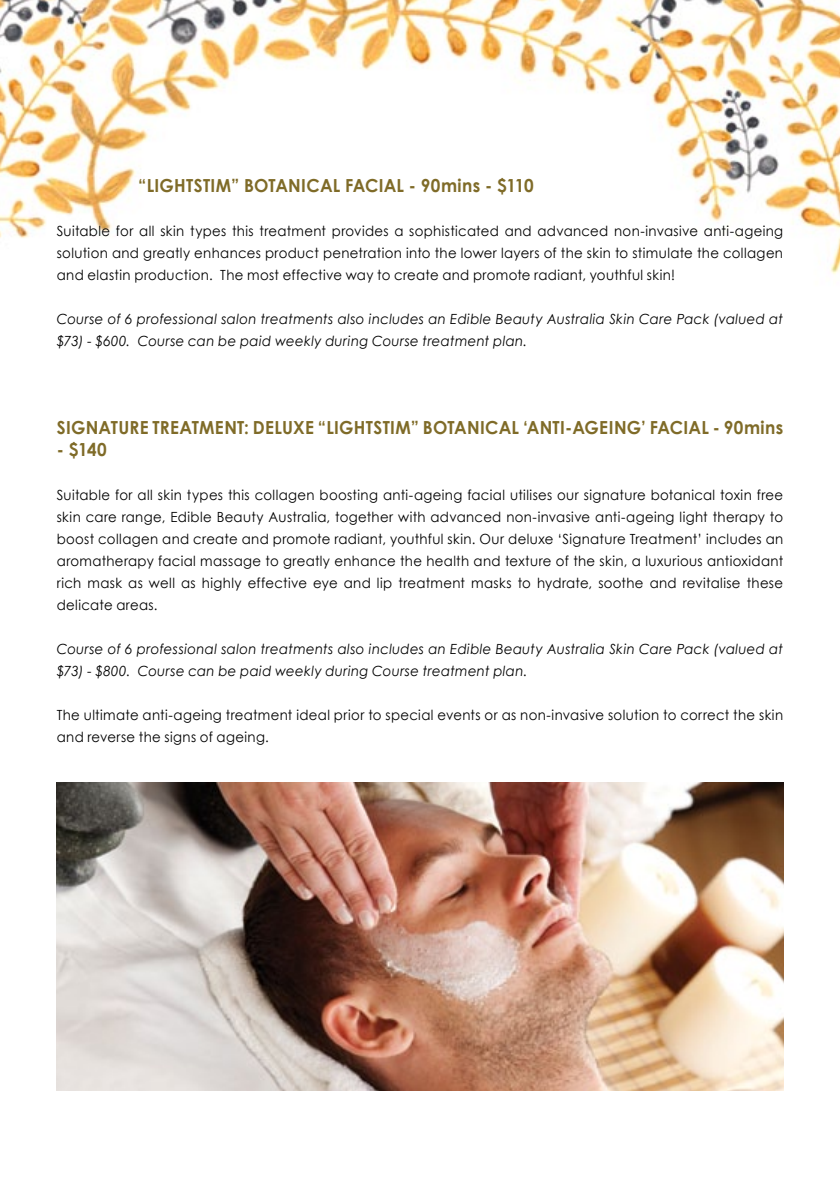
<style>
.page{position:relative;width:840px;height:1191px;background:#fff}
.page>*{position:absolute;margin:0;border:0;box-sizing:border-box;transform-origin:0 0}
.t1{font:700 18px "Century Gothic";letter-spacing:.01em;color:#7f6b28;scale:.95 1}
.t2{font:14px/22px "Century Gothic";letter-spacing:.025em;color:#000;text-align:justify;scale:.95 1}
.t3{font:italic 14px/22px "Century Gothic";letter-spacing:.025em;color:#000;scale:.95 1}
</style>
<div class="page">
<img style="left:0;top:0;width:839px;height:1091px">
<img style="left:57px;top:783px;width:725px;height:307px">
<p class="t1" style="left:138px;top:174px;width:417px">“LIGHTSTIM” BOTANI CAL FACIAL - 90mins - $110</p>
<p class="t2" style="left:57px;top:220px;width:765px">Suitable for all skin types this treatment provides a sophisticated and advanced non-invasive anti-ageing solution and greatly enhances product penetration into the lower layers of the skin to stimulate the collagen and elastin production. The most effective way to create and promote radiant, youthful skin!</p>
<p class="t3" style="left:57px;top:308px;width:765px">Course of 6 professional salon treatments also includes an Edible Beauty Australia Skin Care Pack (valued at $73) - $600. Course can be paid weekly during Course treatment plan.</p>
<p class="t1" style="left:57px;top:416px;width:22px">SIGN</p>
<p class="t1" style="left:98px;top:416px;width:524px">ATURE TREATMENT: DELUXE “LIG HTSTIM” BOTANI CAL ‘ANTI -AGEING</p>
<p class="t1" style="left:640px;top:416px;width:151px">’ FACIAL - 90mins</p>
<p class="t1" style="left:57px;top:438px;width:54px">- $140</p>
<p class="t2" style="left:57px;top:484px;width:765px">Suitable for all skin types this collagen boosting anti-ageing facial utilises our signature botanical toxin free skin care range, Edible Beauty Australia, together with advanced non-invasive anti-ageing light therapy to boost collagen and create and promote radiant, youthful skin. Our deluxe ‘Signature Treatment’ includes an aromatherapy facial massage to greatly enhance the health and texture of the skin, a luxurious antioxidant rich mask as well as highly effective eye and lip treatment masks to hydrate, soothe and revitalise these delicate areas.</p>
<p class="t3" style="left:57px;top:638px;width:765px">Course of 6 professional salon treatments also includes an Edible Beauty Australia Skin Care Pack (valued at $73) - $800. Course can be paid weekly during Course treatment plan.</p>
<p class="t2" style="left:57px;top:704px;width:765px">The ultimate anti-ageing treatment ideal prior to special events or as non-invasive solution to correct the skin and reverse the signs of ageing.</p>
</div>
